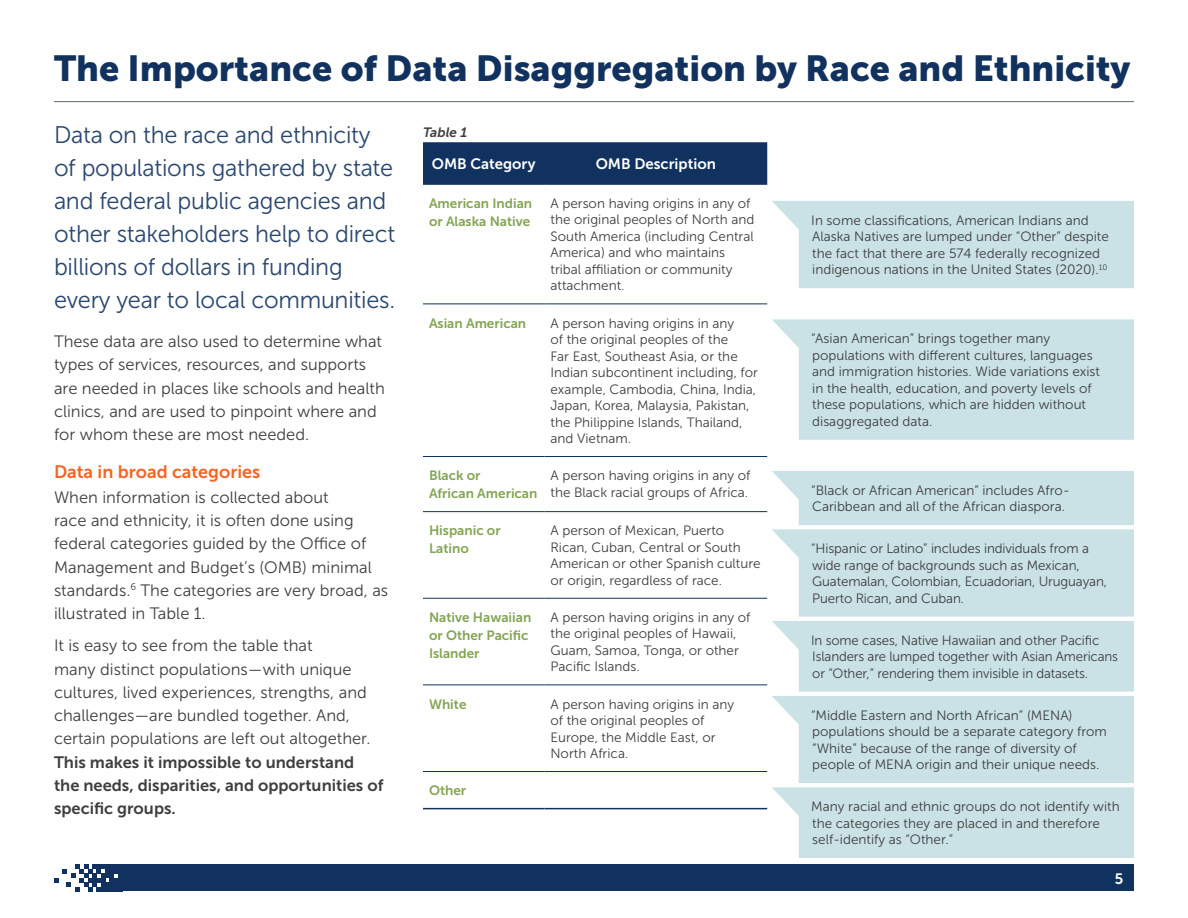
<style>
.page{position:relative;width:1188px;height:918px;background:#fff}
.page>*{position:absolute;margin:0;border:0;box-sizing:border-box;transform-origin:0 0}
.Chapter_Title{font:36px "Museo Sans 900";color:#11325e}
.Intro_text{font:24px/33px "Museo Sans 300";letter-spacing:-.01em;color:#29466e}
.Inline_heading{font:18px "Museo Sans 700";color:#f66522}
.Body_Copy{font:16.5px/23.2px "Museo Sans 300";color:#3e3e3f}
.Table_headings{font:15px "Museo Sans 700";color:#fff}
.Table_copy{font:13.5px/16.5px "Museo Sans 300";color:#3e3e3f}
.Sidebar_Copy{font:13.5px/18px "Museo Sans 700";color:#83a554}
.t1{font:italic 13.5px "Museo Sans 700";color:#3e3e3f}
.s1{font-family:"Museo Sans 700"}
</style>
<div class="page">
<div style="left:122px;top:864px;width:1012px;height:27px;background:#11325e"></div>
<svg style="left:54px;top:864px;width:68px;height:27px"></svg>
<hr style="left:54px;top:101px;width:1080px;height:1px;background:#616870">
<div style="left:772px;top:201px;width:362px;height:87px;background:#cae2e6"></div>
<svg style="left:772px;top:471px;width:362px;height:387px;background:#cfe4e8"></svg>
<svg style="left:772px;top:319px;width:362px;height:121px;background:#cde4e7"></svg>
<div style="left:423px;top:142px;width:344px;height:42px;background:#11325e"></div>
<hr style="left:423px;top:184px;width:121px;height:1px;background:#11325e">
<hr style="left:544px;top:184px;width:223px;height:1px;background:#11325e">
<hr style="left:423px;top:304px;width:121px;height:1px;background:#11325e">
<hr style="left:544px;top:304px;width:223px;height:1px;background:#11325e">
<hr style="left:423px;top:456px;width:121px;height:1px;background:#11325e">
<hr style="left:544px;top:456px;width:223px;height:1px;background:#11325e">
<hr style="left:423px;top:511px;width:121px;height:1px;background:#11325e">
<hr style="left:544px;top:511px;width:223px;height:1px;background:#11325e">
<hr style="left:423px;top:598px;width:121px;height:1px;background:#11325e">
<hr style="left:544px;top:598px;width:223px;height:1px;background:#11325e">
<hr style="left:423px;top:685px;width:121px;height:1px;background:#11325e">
<hr style="left:544px;top:685px;width:223px;height:1px;background:#11325e">
<hr style="left:423px;top:771px;width:121px;height:1px;background:#11325e">
<hr style="left:544px;top:771px;width:223px;height:1px;background:#11325e">
<hr style="left:423px;top:808px;width:121px;height:1px;background:#11325e">
<hr style="left:544px;top:808px;width:223px;height:1px;background:#11325e">
<p class="Chapter_Title" style="left:54px;top:48px;width:1078px">The Importance of Data Disaggregation by Race and Ethnicity</p>
<p class="Intro_text" style="left:54px;top:119px;width:343px">Data on the race and ethnicity of populations gathered by state and federal public agencies and other stakeholders help to direct billions of dollars in funding every year to local communities.</p>
<p class="Body_Copy" style="left:54px;top:330px;width:332px">These data are also used to determine what types of services, resources, and supports are needed in places like schools and health clinics, and are used to pinpoint where and for whom these are most needed.</p>
<p class="Inline_heading" style="left:54px;top:461px;width:208px">Data in broad categories</p>
<p class="Body_Copy" style="left:54px;top:486px;width:336px">When information is collected about<br>race and ethnicity, it is often done using federal categories guided by the Office of Management and Budget’s (OMB) minimal standards.<sup>6</sup> The categories are very broad, as illustrated in Table 1.</p>
<p class="Body_Copy" style="left:54px;top:634px;width:331px">It is easy to see from the table that<br>many distinct populations—with unique cultures, lived experiences, strengths, and challenges—are bundled together. And, certain populations are left out altogether.<br><span class="s1">This makes it impossible to understand the needs, disparities, and opportunities of specific groups.</span></p>
<p class="t1" style="left:423px;top:125px;width:46px">Table 1</p>
<p class="Table_headings" style="left:432px;top:156px;width:105px">OMB Category</p>
<p class="Table_headings" style="left:596px;top:156px;width:122px">OMB Description</p>
<p class="Sidebar_Copy" style="left:429px;top:194px;width:105px">American Indian or Alaska Native</p>
<p class="Table_copy" style="left:550px;top:195px;width:205px">A person having origins in any of the original peoples of North and<br>South America (including Central<br>America) and who maintains tribal affiliation or community attachment.</p>
<p class="Sidebar_Copy" style="left:429px;top:314px;width:99px">Asian American</p>
<p class="Table_copy" style="left:550px;top:315px;width:209px">A person having origins in any<br>of the original peoples of the<br>Far East, Southeast Asia, or the<br>Indian subcontinent including, for example, Cambodia, China, India,<br>Japan, Korea, Malaysia, Pakistan, the Philippine Islands, Thailand, and Vietnam.</p>
<p class="Sidebar_Copy" style="left:429px;top:466px;width:110px">Black or<br>African American</p>
<p class="Table_copy" style="left:550px;top:467px;width:202px">A person having origins in any of the Black racial groups of Africa.</p>
<p class="Sidebar_Copy" style="left:429px;top:522px;width:73px">Hispanic or<br>Latino</p>
<p class="Table_copy" style="left:550px;top:522px;width:212px">A person of Mexican, Puerto<br>Rican, Cuban, Central or South<br>American or other Spanish culture or origin, regardless of race.</p>
<p class="Sidebar_Copy" style="left:429px;top:608px;width:104px">Native Hawaiian or Other Pacific<br>Islander</p>
<p class="Table_copy" style="left:550px;top:609px;width:202px">A person having origins in any of the original peoples of Hawaii,<br>Guam, Samoa, Tonga, or other<br>Pacific Islands.</p>
<p class="Sidebar_Copy" style="left:429px;top:695px;width:39px">White</p>
<p class="Table_copy" style="left:550px;top:696px;width:185px">A person having origins in any of the original peoples of<br>Europe, the Middle East, or<br>North Africa.</p>
<p class="Sidebar_Copy" style="left:429px;top:781px;width:39px">Other</p>
<p class="Table_copy" style="left:811px;top:212px;width:299px">In some classifications, American Indians and Alaska Natives are lumped under “Other” despite the fact that there are 574 federally recognized indigenous nations in the United States (2020).<sup>10</sup></p>
<p class="Table_copy" style="left:811px;top:330px;width:290px">“Asian American” brings together many populations with different cultures, languages and immigration histories. Wide variations exist in the health, education, and poverty levels of these populations, which are hidden without disaggregated data.</p>
<p class="Table_copy" style="left:811px;top:482px;width:260px">“Black or African American” includes Afro-<br>Caribbean and all of the African diaspora.</p>
<p class="Table_copy" style="left:811px;top:540px;width:297px">“Hispanic or Latino” includes individuals from a wide range of backgrounds such as Mexican, Guatemalan, Colombian, Ecuadorian, Uruguayan, Puerto Rican, and Cuban.</p>
<p class="Table_copy" style="left:811px;top:632px;width:308px">In some cases, Native Hawaiian and other Pacific<br>Islanders are lumped together with Asian Americans or “Other,” rendering them invisible in datasets.</p>
<p class="Table_copy" style="left:811px;top:707px;width:297px">“Middle Eastern and North African” (MENA) populations should be a separate category from “White” because of the range of diversity of people of MENA origin and their unique needs.</p>
<p class="Table_copy" style="left:811px;top:798px;width:310px">Many racial and ethnic groups do not identify with the categories they are placed in and therefore self-identify as “Other.”</p>
<p class="Table_headings" style="left:1115px;top:871px;width:10px">5</p>
</div>
